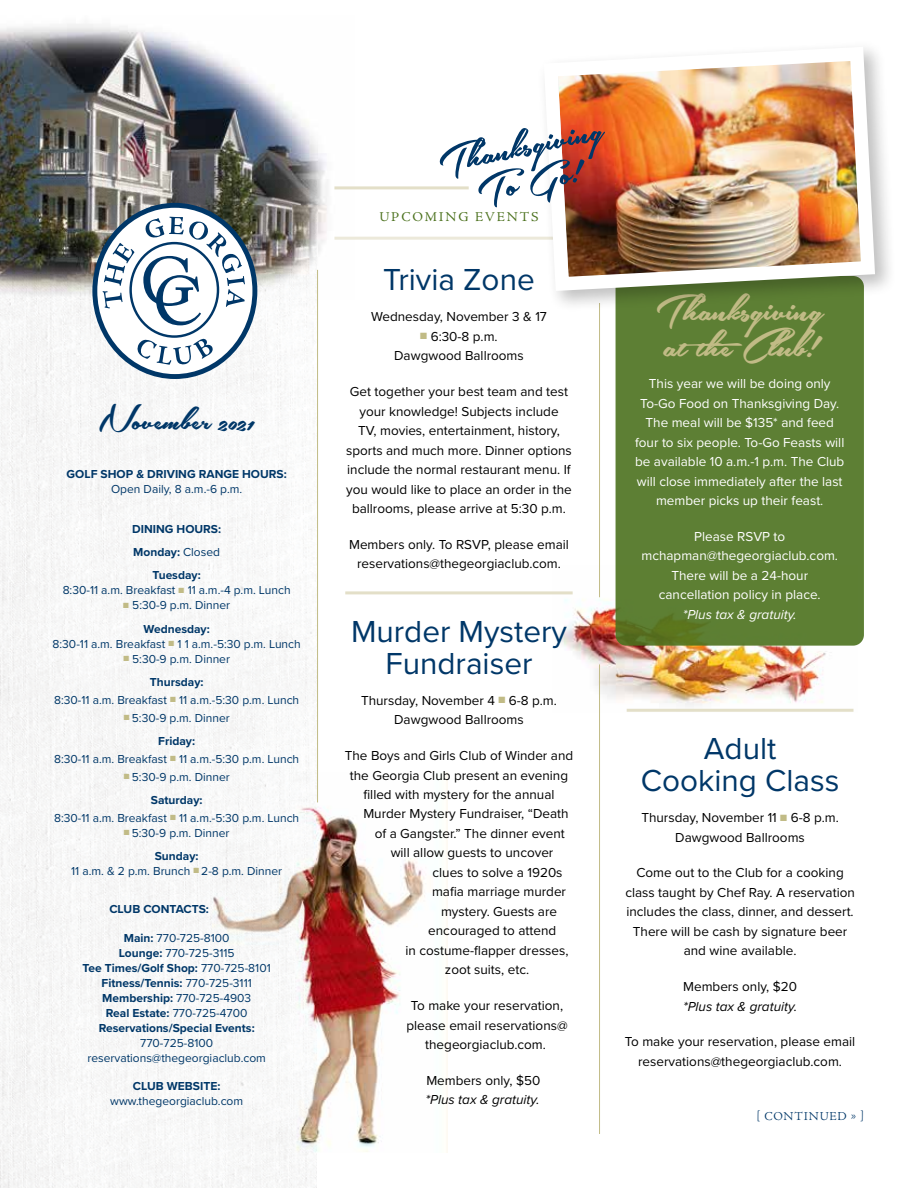
<style>
.page{position:relative;width:918px;height:1188px;background:#fff}
.page>*{position:absolute;margin:0;border:0;box-sizing:border-box;transform-origin:0 0}
.t1{font:48px/36px "Southern Aire";color:#c1bb86}
.t2{font:48px/36px "Southern Aire";color:#003768;text-align:center}
.t3{font:40.5px "Southern Aire";color:#003768}
.t4{font:31.5px/31.5px "Proxima Nova";color:#003768;text-align:center}
.t5{font:13.5px/19.5px "Proxima Nova";color:#000;text-align:center}
.t6{font:13.5px/19.5px "Proxima Nova";color:#fff;text-align:center}
.t7{font:italic 13.5px "Proxima Nova";color:#000}
.t8{font:italic 13.5px "Proxima Nova";color:#fff}
.t9{font:13.5px "Adobe Jenson Pro";letter-spacing:.14em;color:#4b711d}
.t10{font:300 12.15px "Adobe Jenson Pro";letter-spacing:.065em;color:#003768}
.t11{font:12px/23.1px "Proxima Nova";color:#003768;text-align:center}
.t12{font:700 12px/15px "Proxima Nova";color:#003768;text-align:center}
.s1{font-weight:400}
.s2{color:#c1bb86}
.s3{font-weight:700}
</style>
<div class="page">
<img style="left:553px;top:566px;width:304px;height:146px">
<img style="left:316px;top:772px;width:131px;height:381px">
<hr style="left:599px;top:190px;width:1px;height:407px;background:#c1bb86">
<img style="left:0;top:300px;width:316px;height:888px">
<img style="left:0;top:24px;width:355px;height:276px">
<hr style="left:317px;top:270px;width:1px;height:532px;background:#c1bb86">
<svg style="left:92px;top:203px;width:165px;height:176px"></svg>
<div style="left:616px;top:276px;width:248px;height:370px;background:#5d7f34;border-radius:11px"></div>
<hr style="left:334px;top:186px;width:135px;height:3px;background:#e3dfc8">
<hr style="left:334px;top:237px;width:249px;height:3px;background:#ece9da">
<hr style="left:345px;top:591px;width:228px;height:3px;background:#e3dfc8">
<hr style="left:627px;top:709px;width:226px;height:3px;background:#e3dfc8">
<div style="left:537px;top:40px;width:360px;height:273px;background:#000;opacity:.25"></div>
<img style="left:537px;top:40px;width:345px;height:258px">
<hr style="left:599px;top:664px;width:1px;height:470px;background:#c1bb86">
<h2 class="t3" style="left:98px;top:400px;width:159px">November 2021</h2>
<p class="t12" style="left:67px;top:466px;width:222px">GOLF SHOP &amp; DRIVING RANGE HOURS:</p>
<p class="t11" style="left:111px;top:477px;width:133px">Open Daily, 8 a.m.-6 p.m.</p>
<p class="t12" style="left:132px;top:517px;width:91px;line-height:23.1px">DINING HOURS:<br>Monday: <span class="s1">Closed<br></span>Tuesday:</p>
<p class="t11" style="left:63px;top:578px;width:229px">8:30-11 a.m. Breakfast <span class="s2">■</span> 11 a.m.-4 p.m. Lunch</p>
<p class="t11" style="left:123px;top:593px;width:108px"><span class="s2">■</span> 5:30-9 p.m. Dinner<br><span class="s3">Wednesday:</span></p>
<p class="t11" style="left:53px;top:632px;width:250px">8:30-11 a.m. Breakfast <span class="s2">■</span> 1 1 a.m.-5:30 p.m. Lunch</p>
<p class="t11" style="left:123px;top:647px;width:108px"><span class="s2">■</span> 5:30-9 p.m. Dinner<br><span class="s3">Thursday:</span></p>
<p class="t11" style="left:54px;top:688px;width:247px">8:30-11 a.m. Breakfast <span class="s2">■</span> 11 a.m.-5:30 p.m. Lunch</p>
<p class="t11" style="left:124px;top:706px;width:108px"><span class="s2">■</span> 5:30-9 p.m. Dinner<br><span class="s3">Friday:</span></p>
<p class="t11" style="left:54px;top:747px;width:247px">8:30-11 a.m. Breakfast <span class="s2">■</span> 11 a.m.-5:30 p.m. Lunch</p>
<p class="t11" style="left:124px;top:765px;width:108px"><span class="s2">■</span> 5:30-9 p.m. Dinner<br><span class="s3">Saturday:</span></p>
<p class="t11" style="left:54px;top:806px;width:247px">8:30-11 a.m. Breakfast <span class="s2">■</span> 11 a.m.-5:30 p.m. Lunch</p>
<p class="t11" style="left:124px;top:821px;width:107px"><span class="s2">■</span> 5:30-9 p.m. Dinner<br><span class="s3">Sunday:</span></p>
<p class="t11" style="left:71px;top:859px;width:212px">11 a.m. &amp; 2 p.m. Brunch <span class="s2">■</span> 2-8 p.m. Dinner</p>
<p class="t12" style="left:109px;top:901px;width:101px">CLUB CONTACTS:</p>
<p class="t12" style="left:83px;top:930px;width:190px">Main: <span class="s1">770-725-8100<br></span>Lounge: <span class="s1">770-725-3115<br></span>Tee Times/Golf Shop: <span class="s1">770-725-8101<br></span>Fitness/Tennis: <span class="s1">770-725-3111<br></span>Membership: <span class="s1">770-725-4903<br></span>Real Estate: <span class="s1">770-725-4700<br></span>Reservations/Special Events:</p>
<p class="t11" style="left:87px;top:1035px;width:180px;line-height:15px">770-725-8100 reservations@thegeorgiaclub.com</p>
<p class="t12" style="left:133px;top:1078px;width:89px">CLUB WEBSITE:</p>
<p class="t11" style="left:110px;top:1089px;width:134px">www.thegeorgiaclub.com</p>
<h1 class="t2" style="left:436px;top:148px;width:168px;rotate:-12deg">Thanksgiving<br>To Go!</h1>
<p class="t9" style="left:379px;top:209px;width:161px">UPCOMING EVENTS</p>
<h3 class="t4" style="left:383px;top:263px;width:153px">Trivia Zone</h3>
<p class="t5" style="left:371px;top:307px;width:177px">Wednesday, November 3 &amp; 17</p>
<p class="t5" style="left:394px;top:326px;width:131px"><span class="s2">■</span> 6:30-8 p.m.<br>Dawgwood Ballrooms</p>
<p class="t5" style="left:346px;top:381px;width:227px">Get together your best team and test your knowledge! Subjects include<br>TV, movies, entertainment, history, sports and much more. Dinner options include the normal restaurant menu. If you would like to place an order in the ballrooms, please arrive at 5:30 p.m.</p>
<p class="t5" style="left:349px;top:534px;width:221px">Members only. To RSVP, please email reservations@thegeorgiaclub.com.</p>
<h3 class="t4" style="left:351px;top:614px;width:217px">Murder Mystery<br>Fundraiser</h3>
<p class="t5" style="left:361px;top:690px;width:197px">Thursday, November 4 <span class="s2">■</span> 6-8 p.m.<br>Dawgwood Ballrooms</p>
<p class="t5" style="left:345px;top:745px;width:230px">The Boys and Girls Club of Winder and</p>
<p class="t5" style="left:350px;top:765px;width:220px">the Georgia Club present an evening</p>
<p class="t5" style="left:363px;top:784px;width:193px">filled with mystery for the annual</p>
<p class="t5" style="left:363px;top:804px;width:207px">Murder Mystery Fundraiser, “Death</p>
<p class="t5" style="left:375px;top:823px;width:192px">of a Gangster.” The dinner event</p>
<p class="t5" style="left:391px;top:843px;width:164px">will allow guests to uncover</p>
<p class="t5" style="left:433px;top:862px;width:132px">clues to solve a 1920s</p>
<p class="t5" style="left:432px;top:882px;width:136px">mafia marriage murder</p>
<p class="t5" style="left:441px;top:901px;width:118px">mystery. Guests are</p>
<p class="t5" style="left:428px;top:921px;width:130px">encouraged to attend</p>
<p class="t5" style="left:406px;top:940px;width:164px">in costume-flapper dresses,</p>
<p class="t5" style="left:445px;top:960px;width:86px">zoot suits, etc.</p>
<p class="t5" style="left:406px;top:995px;width:163px">To make your reservation, please email reservations@ thegeorgiaclub.com.</p>
<p class="t5" style="left:426px;top:1070px;width:115px">Members only, $50</p>
<p class="t7" style="left:426px;top:1090px;width:115px">*Plus tax &amp; gratuity.</p>
<h1 class="t1" style="left:656px;top:294px;width:168px">Thanksgiving atthe Club!</h1>
<p class="t6" style="left:635px;top:373px;width:211px">This year we will be doing only<br>To-Go Food on Thanksgiving Day.<br>The meal will be $135* and feed four to six people. To-Go Feasts will be available 10 a.m.-1 p.m. The Club will close immediately after the last member picks up their feast.</p>
<p class="t6" style="left:641px;top:526px;width:198px">Please RSVP to mchapman@thegeorgiaclub.com.<br>There will be a 24-hour cancellation policy in place.</p>
<p class="t8" style="left:683px;top:604px;width:115px">*Plus tax &amp; gratuity.</p>
<h3 class="t4" style="left:641px;top:732px;width:200px">Adult<br>Cooking Class</h3>
<p class="t5" style="left:641px;top:807px;width:199px">Thursday, November 11 <span class="s2">■</span> 6-8 p.m.<br>Dawgwood Ballrooms</p>
<p class="t5" style="left:625px;top:863px;width:231px">Come out to the Club for a cooking class taught by Chef Ray. A reservation includes the class, dinner, and dessert.<br>There will be cash by signature beer and wine available.</p>
<p class="t5" style="left:683px;top:976px;width:115px">Members only, $20</p>
<p class="t7" style="left:683px;top:996px;width:115px">*Plus tax &amp; gratuity.</p>
<p class="t5" style="left:625px;top:1031px;width:232px">To make your reservation, please email reservations@thegeorgiaclub.com.</p>
<p class="t10" style="left:756px;top:1109px;width:109px">[ CONTINUED » ]</p>
</div>
